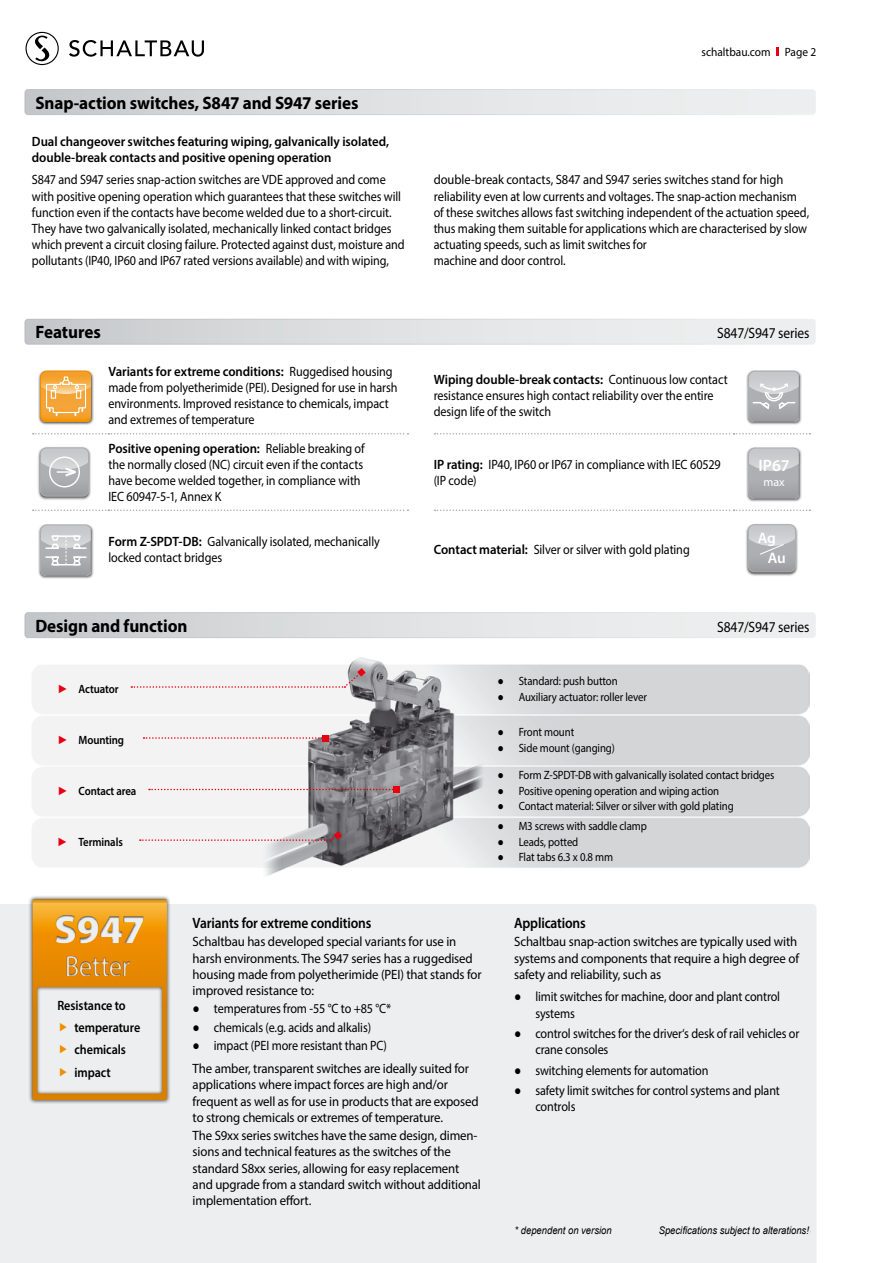
<style>
.page{position:relative;width:893px;height:1263px;background:#fff}
.page>*{position:absolute;margin:0;border:0;box-sizing:border-box;transform-origin:0 0}
.t1{font:900 40.95px "Myriad Pro";color:#edeeef}
.t2{font:29.55px "Myriad Pro";letter-spacing:-.015em;color:#edeeef;scale:.9 1}
.t3{font:700 18px "Myriad Pro";letter-spacing:-.005em;color:#000;scale:.95 1}
.t4{font:600 16.5px "Myriad Pro";color:#fff}
.t5{font:600 15.3px/19.4px "Myriad Pro";color:#fff}
.t6{font:600 15px "Myriad Pro";letter-spacing:-.01em;color:#000;scale:.9 1}
.t7{font:15px "Myriad Pro";letter-spacing:-.01em;color:#000;scale:.9 1}
.t8{font:13.5px/16.2px "Myriad Pro";letter-spacing:-.01em;color:#000;scale:.9 1}
.t9{font:13.5px/16.2px "Myriad Pro";letter-spacing:-.01em;color:#000;scale:.95 1}
.t10{font:13.5px/16.2px "Myriad Pro";letter-spacing:-.01em;color:#000;scale:.93 1}
.t11{font:600 13.5px/16.2px "Myriad Pro";letter-spacing:-.005em;color:#000;scale:.95 1}
.t12{font:600 13.5px/22.2px "Myriad Pro";letter-spacing:-.005em;color:#000;scale:.9 1}
.t13{font:12px "Myriad Pro";letter-spacing:-.01em;color:#000;scale:.9 1}
.t14{font:600 12px "Myriad Pro";letter-spacing:-.01em;color:#000;scale:.9 1}
.t15{font:12px "Myriad Pro";letter-spacing:-.01em;color:#000;scale:.95 1}
.t16{font:12px "Myriad";color:#fff}
.t17{font:italic 10.5px "Arial";color:#000;scale:.9 1}
.t18{font:italic 10.5px "Myriad Pro";letter-spacing:-.01em;color:#000;scale:.95 1}
.s1{font-weight:600}
.s2{font-family:"Arial";font-weight:400;color:#e60012}
.s3{font-family:"Arial"}
</style>
<div class="page">
<svg style="left:26px;top:32px;width:33px;height:33px"></svg>
<svg style="left:69px;top:40px;width:135px;height:17px"></svg>
<img style="left:32px;top:657px;width:777px;height:219px">
<div style="left:0;top:904px;width:816px;height:359px;background:#edeeef"></div>
<div style="left:29px;top:895px;width:142px;height:209px;background:#000;opacity:.75"></div>
<svg style="left:131px;top:668px;width:235px;height:20px"></svg>
<svg style="left:140px;top:831px;width:202px;height:10px"></svg>
<svg style="left:144px;top:735px;width:184px;height:6px"></svg>
<svg style="left:149px;top:786px;width:250px;height:6px"></svg>
<svg style="left:776px;top:48px;width:3px;height:8px"></svg>
<svg style="left:434px;top:433px;width:376px;height:1px"></svg>
<svg style="left:33px;top:509px;width:375px;height:2px"></svg>
<svg style="left:434px;top:509px;width:376px;height:2px"></svg>
<svg style="left:33px;top:433px;width:375px;height:1px"></svg>
<div style="left:38px;top:370px;width:56px;height:55px;background:#000;opacity:.75"></div>
<svg style="left:40px;top:371px;width:51px;height:50px;background:#f4af4f"></svg>
<div style="left:746px;top:370px;width:56px;height:55px;background:#000;opacity:.75"></div>
<svg style="left:748px;top:371px;width:51px;height:50px;background:#bcbdc0"></svg>
<div style="left:37px;top:446px;width:54px;height:54px;background:#000;opacity:.75"></div>
<svg style="left:40px;top:448px;width:49px;height:48px;background:#bcbdbf"></svg>
<div style="left:746px;top:447px;width:56px;height:55px;background:#000;opacity:.75"></div>
<svg style="left:748px;top:448px;width:51px;height:50px;background:#b6b7ba"></svg>
<div style="left:38px;top:524px;width:56px;height:55px;background:#000;opacity:.75"></div>
<svg style="left:40px;top:525px;width:51px;height:50px;background:#bfbfc2"></svg>
<div style="left:745px;top:523px;width:54px;height:53px;background:#000;opacity:.75"></div>
<svg style="left:748px;top:525px;width:47px;height:47px;background:#b7b8bb"></svg>
<div style="left:18px;top:898px;width:173px;height:57px;background:#000;opacity:.6"></div>
<div style="left:17px;top:941px;width:163px;height:44px;background:#000;opacity:.6"></div>
<div style="left:434px;top:1220px;width:376px;height:43px;background:#edeeef"></div>
<svg style="left:27px;top:91px;width:787px;height:22px;background:#dee0e1"></svg>
<div style="left:25px;top:89px;width:791px;height:26px;border:1px solid #fff;border-radius:3px"></div>
<svg style="left:25px;top:321px;width:789px;height:23px;background:#dee0e1"></svg>
<div style="left:25px;top:319px;width:791px;height:25px;border:1px solid #fff;border-radius:3px"></div>
<svg style="left:27px;top:614px;width:787px;height:22px;background:#dee0e1"></svg>
<div style="left:25px;top:612px;width:791px;height:26px;border:1px solid #fff;border-radius:3px"></div>
<svg style="left:33px;top:899px;width:134px;height:201px;background:#e7bb78"></svg>
<h3 class="t3" style="left:35px;top:91px;width:341px">Snap-action switches, S847 and S947 series</h3>
<p class="t11" style="left:32px;top:133px;width:378px">Dual changeover switches featuring wiping, galvanically isolated, double-break contacts and positive opening operation</p>
<p class="t15" style="left:701px;top:45px;width:123px">schaltbau.com Page 2</p>
<p class="t8" style="left:32px;top:172px;width:416px">S847 and S947 series snap-action switches are VDE approved and come with positive opening operation which guarantees that these switches will function even if the contacts have become welded due to a short-circuit.<br>They have two galvanically isolated, mechanically linked contact bridges which prevent a circuit closing failure. Protected against dust, moisture and pollutants (IP40, IP60 and IP67 rated versions available) and with wiping,</p>
<p class="t10" style="left:434px;top:172px;width:405px">double-break contacts, S847 and S947 series switches stand for high reliability even at low currents and voltages. The snap-action mechanism of these switches allows fast switching independent of the actuation speed, thus making them suitable for applications which are characterised by slow actuating speeds, such as limit switches for<br>machine and door control.</p>
<h3 class="t3" style="left:35px;top:321px;width:70px">Features</h3>
<p class="t7" style="left:717px;top:324px;width:104px">S847/S947 series</p>
<p class="t8" style="left:108px;top:363px;width:323px"><span class="s1">Variants for extreme conditions:</span> Ruggedised housing made from polyetherimide (PEI). Designed for use in harsh environments. Improved resistance to chemicals, impact and extremes of temperature</p>
<p class="t8" style="left:434px;top:371px;width:328px"><span class="s1">Wiping double-break contacts:</span> Continuous low contact resistance ensures high contact reliability over the entire design life of the switch</p>
<p class="t8" style="left:108px;top:440px;width:286px"><span class="s1">Positive opening operation:</span> Reliable breaking of the normally closed (NC) circuit even if the contacts have become welded together, in compliance with IEC 60947-5-1, Annex K</p>
<p class="t8" style="left:434px;top:456px;width:320px"><span class="s1">IP rating:</span> IP40, IP60 or IP67 in compliance with IEC 60529 (IP code)</p>
<p class="t4" style="left:758px;top:455px;width:33px">IP67</p>
<p class="t16" style="left:763px;top:476px;width:23px">max</p>
<p class="t8" style="left:108px;top:533px;width:303px"><span class="s1">Form Z-SPDT-DB:</span> Galvanically isolated, mechanically locked contact bridges</p>
<p class="t8" style="left:434px;top:541px;width:286px"><span class="s1">Contact material:</span> Silver or silver with gold plating</p>
<p class="t5" style="left:768px;top:528px;width:20px;text-indent:-10px">Ag<br>Au</p>
<h3 class="t3" style="left:35px;top:614px;width:162px">Design and function</h3>
<p class="t7" style="left:717px;top:618px;width:104px">S847/S947 series</p>
<p class="t14" style="left:57px;top:681px;width:70px"><span class="s2">►</span> Actuator</p>
<p class="t14" style="left:57px;top:732px;width:76px"><span class="s2">►</span> Mounting</p>
<p class="t14" style="left:57px;top:783px;width:89px"><span class="s2">►</span> Contact area</p>
<p class="t14" style="left:57px;top:834px;width:74px"><span class="s2">►</span> Terminals</p>
<h1 class="t1" style="left:54px;top:906px;width:93px">S947</h1>
<h2 class="t2" style="left:65px;top:947px;width:74px">Better</h2>
<p class="t12" style="left:74px;top:994px;width:75px;text-indent:-17px">Resistance to temperature chemicals impact</p>
<p class="t13" style="left:497px;top:673px;width:135px"><span class="s3">●</span> Standard: push button</p>
<p class="t13" style="left:497px;top:689px;width:168px"><span class="s3">●</span> Auxiliary actuator: roller lever</p>
<p class="t13" style="left:497px;top:724px;width:87px"><span class="s3">●</span> Front mount</p>
<p class="t13" style="left:497px;top:740px;width:132px"><span class="s3">●</span> Side mount (ganging)</p>
<p class="t13" style="left:497px;top:768px;width:309px"><span class="s3">●</span> Form Z-SPDT-DB with galvanically isolated contact bridges</p>
<p class="t13" style="left:497px;top:783px;width:248px"><span class="s3">●</span> Positive opening operation and wiping action</p>
<p class="t13" style="left:497px;top:799px;width:264px"><span class="s3">●</span> Contact material: Silver or silver with gold plating</p>
<p class="t13" style="left:497px;top:819px;width:167px"><span class="s3">●</span> M3 screws with saddle clamp</p>
<p class="t13" style="left:497px;top:834px;width:91px"><span class="s3">●</span> Leads, potted</p>
<p class="t13" style="left:497px;top:850px;width:130px"><span class="s3">●</span> Flat tabs 6.3 x 0.8 mm</p>
<p class="t6" style="left:193px;top:913px;width:200px">Variants for extreme conditions</p>
<p class="t9" style="left:193px;top:933px;width:306px">Schaltbau has developed special variants for use in harsh environments. The S947 series has a ruggedised housing made from polyetherimide (PEI) that stands for improved resistance to:</p>
<p class="t8" style="left:193px;top:1000px;width:222px"><span class="s3">●</span> temperatures from -55 °C to +85 °C*</p>
<p class="t8" style="left:193px;top:1019px;width:200px"><span class="s3">●</span> chemicals (e.g. acids and alkalis)</p>
<p class="t8" style="left:193px;top:1037px;width:218px"><span class="s3">●</span> impact (PEI more resistant than PC)</p>
<p class="t9" style="left:193px;top:1060px;width:303px">The amber, transparent switches are ideally suited for applications where impact forces are high and/or frequent as well as for use in products that are exposed to strong chemicals or extremes of temperature.</p>
<p class="t9" style="left:193px;top:1127px;width:305px">The S9xx series switches have the same design, dimen&shy;sions and technical features as the switches of the standard S8xx series, allowing for easy replacement and upgrade from a standard switch without additional implementation effort.</p>
<p class="t6" style="left:514px;top:913px;width:81px">Applications</p>
<p class="t9" style="left:514px;top:933px;width:301px">Schaltbau snap-action switches are typically used with systems and components that require a high degree of safety and reliability, such as</p>
<p class="t8" style="left:535px;top:988px;width:273px;text-indent:-21px"><span class="s3">●</span> limit switches for machine, door and plant control systems</p>
<p class="t8" style="left:535px;top:1025px;width:295px;text-indent:-21px"><span class="s3">●</span> control switches for the driver‘s desk of rail vehicles or crane consoles</p>
<p class="t8" style="left:514px;top:1062px;width:218px"><span class="s3">●</span> switching elements for automation</p>
<p class="t8" style="left:535px;top:1082px;width:273px;text-indent:-21px"><span class="s3">●</span> safety limit switches for control systems and plant controls</p>
<p class="t17" style="left:514px;top:1224px;width:109px">* dependent on version</p>
<p class="t17" style="left:659px;top:1224px;width:168px">Specifications subject to alterations!</p>
<p class="t18" style="left:673px;top:1226px;width:146px">Subject to change | D2068/2312/0</p>
</div>
